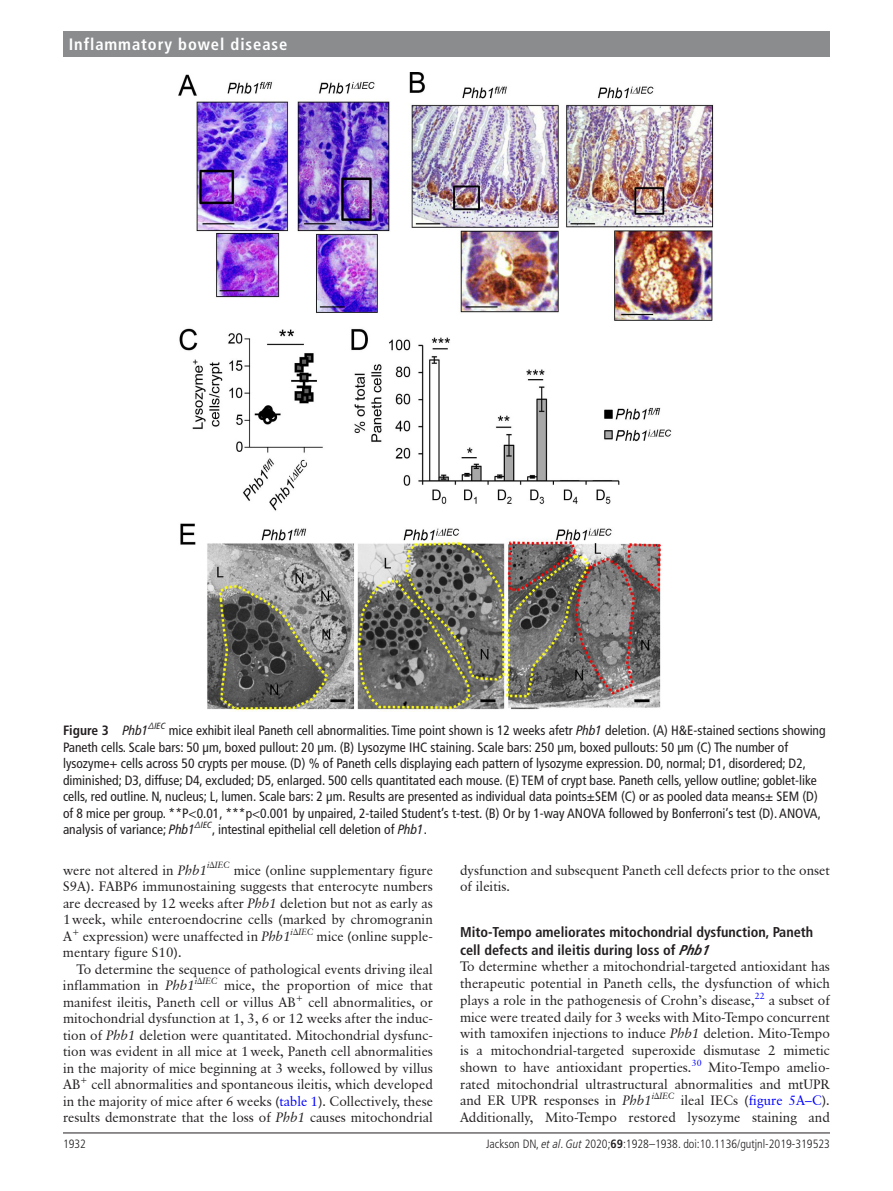
<style>
.page{position:relative;width:893px;height:1191px;background:#fff}
.page>*{position:absolute;margin:0;border:0;box-sizing:border-box;transform-origin:0 0}
.t1{font:700 condensed 16.5px "Frutiger LT Pro";letter-spacing:.055em;color:#fff}
.t2{font:700 condensed 14.25px/17.2px "Frutiger LT Pro";color:#231f20}
.t3{font:13.5px/16.5px "Classical Garamond BT";color:#231f20;text-align:justify}
.t4{font:condensed 13.5px/16.5px "Frutiger LT Pro";color:#231f20}
.t5{font:700 condensed 13.5px "Frutiger LT Pro";color:#231f20}
.t6{font:300 condensed 12px "Frutiger LT Pro";color:#231f20}
.t7{font:italic condensed 9px "Frutiger LT Pro";color:#231f20}
.t8{font:9px "Classical Garamond BT";color:#00f}
.s1{font-weight:400;font-style:italic}
.s2{font-style:italic}
.s3{color:#00f}
.s4{font-weight:700}
</style>
<div class="page">
<hr style="left:63px;top:1132px;width:767px;height:1px;background:#231f20">
<div style="left:63px;top:31px;width:767px;height:25px;background:#8a8c8e"></div>
<img style="left:178px;top:72px;width:536px;height:639px">
<p class="t1" style="left:69px;top:34px;width:220px">Inflammatory bowel disease</p>
<p class="t5" style="left:63px;top:722px;width:87px">Figure 3 <span class="s1">Phb1</span></p>
<p class="t7" style="left:148px;top:720px;width:19px">ΔIEC</p>
<p class="t4" style="left:63px;top:722px;width:764px;text-indent:106px">mice exhibit ileal Paneth cell abnormalities. Time point shown is 12 weeks afetr <span class="s2">Phb1</span> deletion. (A) H&amp;E-stained sections showing Paneth cells. Scale bars: 50 µm, boxed pullout: 20 µm. (B) Lysozyme IHC staining. Scale bars: 250 µm, boxed pullouts: 50 µm (C) The number of lysozyme+ cells across 50 crypts per mouse. (D) % of Paneth cells displaying each pattern of lysozyme expression. D0, normal; D1, disordered; D2, diminished; D3, diffuse; D4, excluded; D5, enlarged. 500 cells quantitated each mouse. (E) TEM of crypt base. Paneth cells, yellow outline; goblet-like cells, red outline. N, nucleus; L, lumen. Scale bars: 2 µm. Results are presented as individual data points±SEM (C) or as pooled data means± SEM (D) of 8 mice per group. **P&lt;0.01, ***p&lt;0.001 by unpaired, 2-tailed Student’s t-test. (B) Or by 1-way ANOVA followed by Bonferroni’s test (D). ANOVA, analysis of variance; <span class="s2">Phb1</span><sup>ΔIEC</sup>, intestinal epithelial cell deletion of <span class="s2">Phb1</span>.</p>
<p class="t3" style="left:63px;top:861px;width:371px">were not altered in <span class="s2">Phb1</span><sup>iΔIEC</sup> mice (online supplementary figure S9A). FABP6 immunostaining suggests that enterocyte numbers are decreased by 12 weeks after <span class="s2">Phb1</span> deletion but not as early as 1week, while enteroendocrine cells (marked by chromogranin A<sup>+</sup> expression) were unaffected in <span class="s2">Phb1</span><sup>iΔIEC</sup> mice (online supple&shy;mentary figure S10).</p>
<p class="t3" style="left:63px;top:960px;width:371px;text-indent:14px">To determine the sequence of pathological events driving ileal inflammation in <span class="s2">Phb1</span><sup>iΔIEC</sup> mice, the proportion of mice that manifest ileitis, Paneth cell or villus AB<sup>+</sup> cell abnormalities, or mitochondrial dysfunction at 1, 3, 6 or 12 weeks after the induc&shy;tion of <span class="s2">Phb1</span> deletion were quantitated. Mitochondrial dysfunc&shy;tion was evident in all mice at 1week, Paneth cell abnormalities in the majority of mice beginning at 3 weeks, followed by villus AB<sup>+</sup> cell abnormalities and spontaneous ileitis, which developed in the majority of mice after 6 weeks (<span class="s3">table 1</span>). Collectively, these results demonstrate that the loss of <span class="s2">Phb1</span> causes mitochondrial</p>
<p class="t3" style="left:460px;top:861px;width:371px">dysfunction and subsequent Paneth cell defects prior to the onset of ileitis.</p>
<p class="t2" style="left:460px;top:923px;width:355px">Mito-Tempo ameliorates mitochondrial dysfunction, Paneth cell defects and ileitis during loss of <span class="s2">Phb1</span></p>
<p class="t3" style="left:460px;top:958px;width:371px">To determine whether a mitochondrial-targeted antioxidant has therapeutic potential in Paneth cells, the dysfunction of which plays a role in the pathogenesis of Crohn’s disease,</p>
<p class="t8" style="left:755px;top:990px;width:11px">22</p>
<p class="t3" style="left:460px;top:991px;width:371px;text-indent:309px">a subset of mice were treated daily for 3 weeks with Mito-Tempo concurrent with tamoxifen injections to induce <span class="s2">Phb1</span> deletion. Mito-Tempo is a mitochondrial-targeted superoxide dismutase 2 mimetic shown to have antioxidant properties.</p>
<p class="t8" style="left:692px;top:1057px;width:11px">30</p>
<p class="t3" style="left:460px;top:1058px;width:371px;text-indent:248px">Mito-Tempo amelio&shy;rated mitochondrial ultrastructural abnormalities and mtUPR and ER UPR responses in <span class="s2">Phb1</span><sup>iΔIEC</sup> ileal IECs (<span class="s3">figure 5A–C</span>).<br>Additionally, Mito-Tempo restored lysozyme staining and</p>
<p class="t6" style="left:63px;top:1136px;width:25px">1932</p>
<p class="t6" style="left:486px;top:1136px;width:345px">Jackson DN, <span class="s2">et al</span>. <span class="s2">Gut</span> 2020;<span class="s4">69</span>:1928–1938. doi:10.1136/gutjnl-2019-319523</p>
</div>
